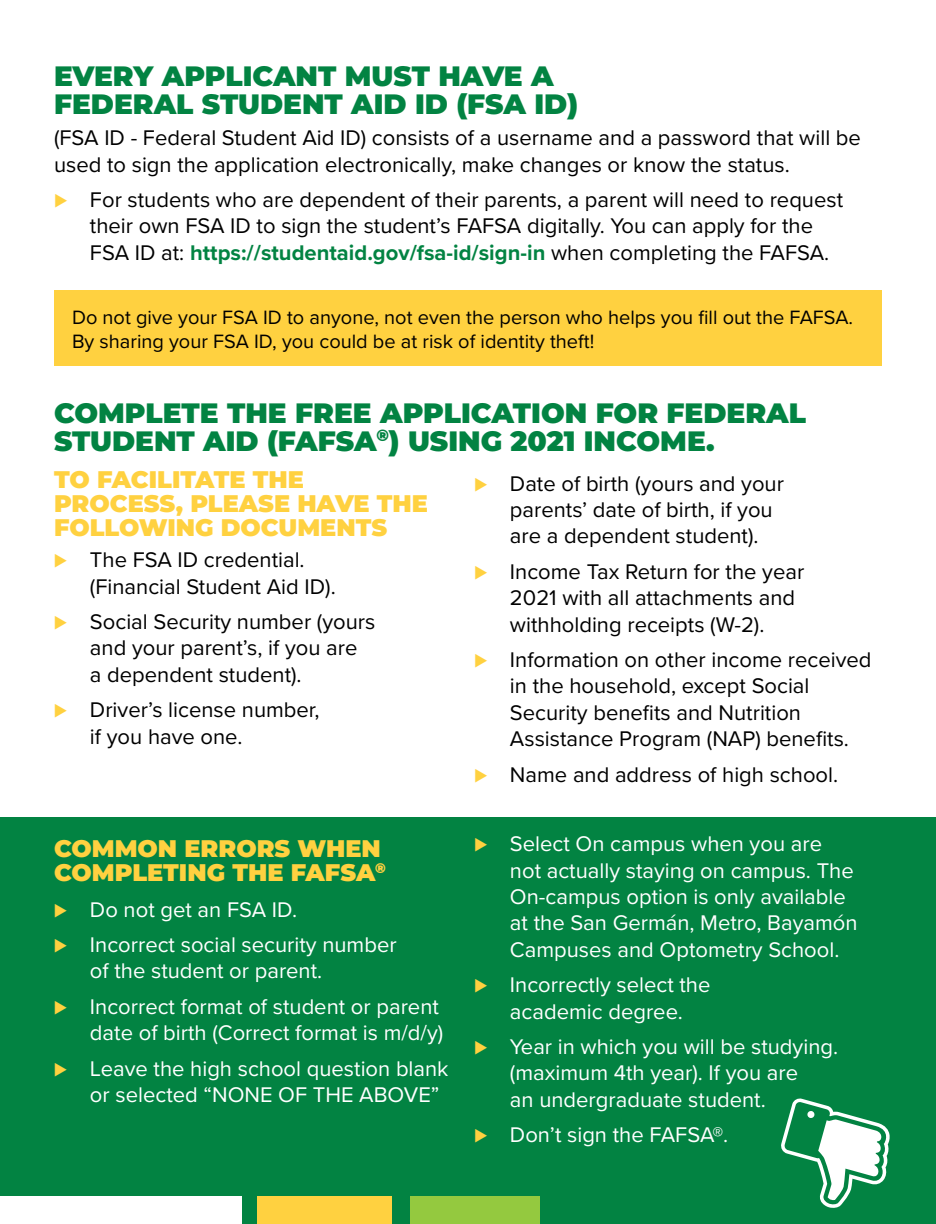
<style>
.page{position:relative;width:936px;height:1224px;background:#fff}
.page>*{position:absolute;margin:0;border:0;box-sizing:border-box;transform-origin:0 0}
.t1{font:900 28px/28px "Montserrat";color:#028342}
.t2{font:900 24px/24px "Montserrat";color:#ffd140}
.t3{font:22px/26.4px "Proxima Nova";color:#000}
.t4{font:22px/26.4px "Proxima Nova";color:#fff}
.t5{font:20px/24px "Proxima Nova";color:#000}
.s1{font-weight:900;color:#ffd140}
.s2{font-weight:700;color:#028342}
</style>
<div class="page">
<div style="left:0;top:818px;width:936px;height:406px;background:#028342"></div>
<svg style="left:781px;top:1098px;width:109px;height:110px"></svg>
<div style="left:807px;top:1111px;width:8px;height:7px;background:#fff;border-radius:3px"></div>
<div style="left:54px;top:290px;width:828px;height:76px;background:#ffd140"></div>
<div style="left:258px;top:1197px;width:134px;height:27px;background:#ffd140"></div>
<div style="left:0;top:1197px;width:242px;height:27px;background:#fff"></div>
<div style="left:411px;top:1197px;width:129px;height:27px;background:#94c93f"></div>
<p class="t1" style="left:54px;top:61px;width:526px">EVERY APPLICANT MUST HAVE A<br>FEDERAL STUDENT AID ID (FSA ID)</p>
<p class="t3" style="left:54px;top:124px;width:809px">(FSA ID - Federal Student Aid ID) consists of a username and a password that will be used to sign the application electronically, make changes or know the status.</p>
<p class="t3" style="left:90px;top:185px;width:755px;text-indent:-36px"><span class="s1">⊲</span> For students who are dependent of their parents, a parent will need to request their own FSA ID to sign the student’s FAFSA digitally. You can apply for the<br>FSA ID at: <span class="s2">https://studentaid.gov/fsa-id/sign-in</span> when completing the FAFSA.</p>
<p class="t5" style="left:72px;top:304px;width:783px">Do not give your FSA ID to anyone, not even the person who helps you fill out the FAFSA.<br>By sharing your FSA ID, you could be at risk of identity theft!</p>
<p class="t1" style="left:54px;top:397px;width:754px">COMPLETE THE FREE APPLICATION FOR FEDERAL<br>STUDENT AID (FAFSA<sup>®</sup>) USING 2021 INCOME.</p>
<p class="t2" style="left:54px;top:466px;width:376px">TO FACILITATE THE<br>PROCESS, PLEASE HAVE THE<br>FOLLOWING DOCUMENTS</p>
<p class="t3" style="left:90px;top:546px;width:247px;text-indent:-36px"><span class="s1">⊲</span> The FSA ID credential. (Financial Student Aid ID).</p>
<p class="t3" style="left:90px;top:607px;width:287px;text-indent:-36px"><span class="s1">⊲</span> Social Security number (yours and your parent’s, if you are<br>a dependent student).</p>
<p class="t3" style="left:90px;top:696px;width:231px;text-indent:-36px"><span class="s1">⊲</span> Driver’s license number, if you have one.</p>
<p class="t3" style="left:510px;top:469px;width:276px;text-indent:-36px"><span class="s1">⊲</span> Date of birth (yours and your parents’ date of birth, if you are a dependent student).</p>
<p class="t3" style="left:510px;top:557px;width:296px;text-indent:-36px"><span class="s1">⊲</span> Income Tax Return for the year<br>2021 with all attachments and withholding receipts (W-2).</p>
<p class="t3" style="left:510px;top:646px;width:363px;text-indent:-36px"><span class="s1">⊲</span> Information on other income received in the household, except Social Security benefits and Nutrition Assistance Program (NAP) benefits.</p>
<p class="t3" style="left:474px;top:760px;width:366px"><span class="s1">⊲</span> Name and address of high school.</p>
<p class="t2" style="left:54px;top:835px;width:333px">COMMON ERRORS WHEN<br>COMPLETING THE FAFSA<sup>®</sup></p>
<p class="t4" style="left:54px;top:891px;width:344px;line-height:35.4px"><span class="s1">⊲</span> Do not get an FSA ID.<br><span class="s1">⊲</span> Incorrect social security number</p>
<p class="t4" style="left:54px;top:952px;width:386px;line-height:35.4px;text-indent:36px">of the student or parent.<br><span class="s1">⊲</span> Incorrect format of student or parent</p>
<p class="t4" style="left:54px;top:1014px;width:396px;line-height:35.4px;text-align:right">date of birth (Correct format is m/d/y)<br><span class="s1">⊲</span> Leave the high school question blank</p>
<p class="t4" style="left:90px;top:1080px;width:351px">or selected “NONE OF THE ABOVE”</p>
<p class="t4" style="left:510px;top:830px;width:349px;text-indent:-36px"><span class="s1">⊲</span> Select On campus when you are not actually staying on campus. The On-campus option is only available at the San Germán, Metro, Bayamón Campuses and Optometry School.</p>
<p class="t4" style="left:474px;top:971px;width:238px;text-align:center"><span class="s1">⊲</span> Incorrectly select the academic degree.</p>
<p class="t4" style="left:510px;top:1033px;width:330px;text-indent:-36px"><span class="s1">⊲</span> Year in which you will be studying. (maximum 4th year). If you are<br>an undergraduate student.</p>
<p class="t4" style="left:474px;top:1121px;width:256px"><span class="s1">⊲</span> Don’t sign the FAFSA®.</p>
</div>
